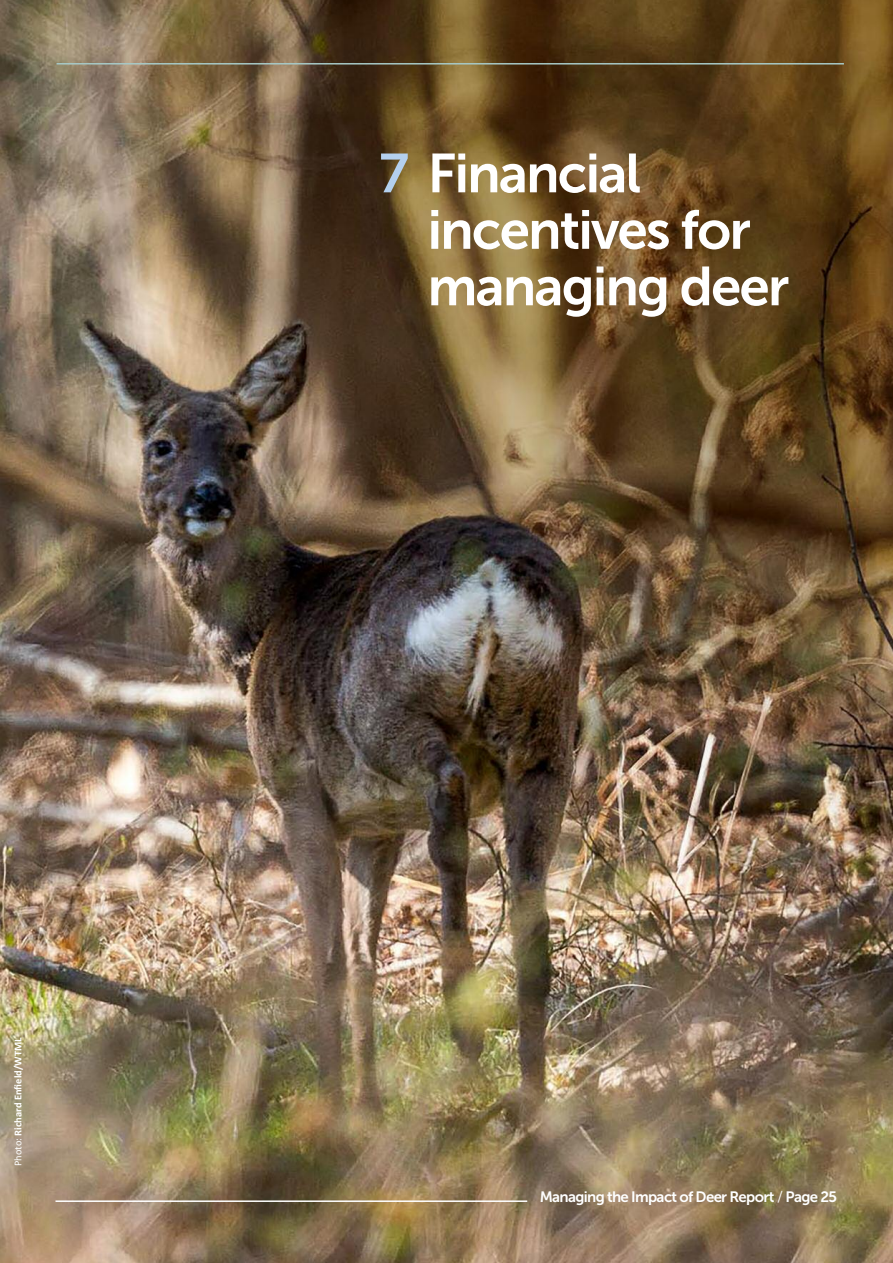
<style>
.page{position:relative;width:893px;height:1263px;background:#fff}
.page>*{position:absolute;margin:0;border:0;box-sizing:border-box;transform-origin:0 0}
.t1{font:54.6px/56.4px "Museo Sans 700";letter-spacing:-.035em;color:#fff}
.t2{font:15px "Museo Sans 700";letter-spacing:-.045em;color:#fff}
.t3{font:700 10.5px "Calibri";color:#fff}
.s1{font-weight:400}
.s2{color:#b4d0ee}
.s3{font-family:"Museo Sans 300"}
</style>
<div class="page">
<img style="left:0;top:0;width:893px;height:1263px">
<hr style="left:56px;top:1200px;width:471px;height:2px;background:#fff">
<hr style="left:57px;top:63px;width:787px;height:2px;background:#a7c9c7">
<p class="t3" style="left:12px;top:1166px;width:130px;rotate:-90deg"><span class="s1">Photo:</span> Richard Enfield/WTML</p>
<h1 class="t1" style="left:427px;top:145px;width:363px;text-indent:-48px"><span class="s2">7</span> Financial incentives for managing deer</h1>
<p class="t2" style="left:540px;top:1188px;width:299px">Managing the Impact of Deer Report <span class="s3">/</span> Page 25</p>
</div>
